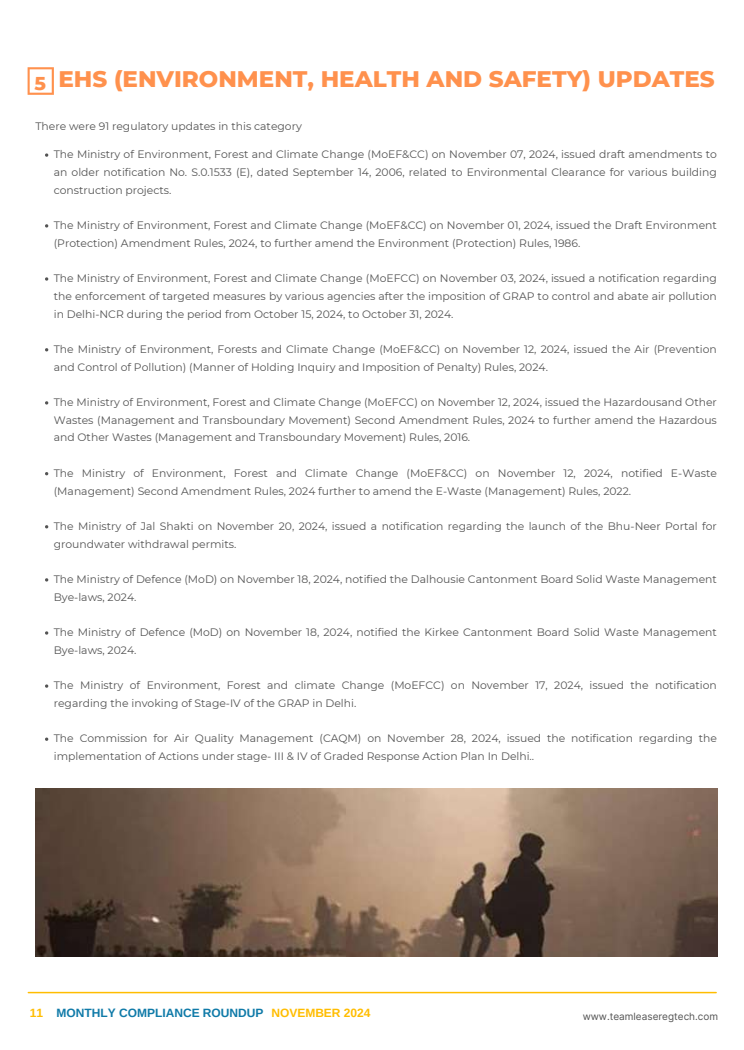
<style>
.page{position:relative;width:744px;height:1050px;background:#fff}
.page>*{position:absolute;margin:0;border:0;box-sizing:border-box;transform-origin:0 0}
.t1{font:800 23px "Montserrat";color:#ff914d}
.t2{font:700 12px "Arimo";color:#0f7aa8}
.t3{font:10.8px/17.7px "Montserrat";color:#545454}
.t4{font:10px "Inter";color:#545454}
.s1{color:#ffbd00}
</style>
<div class="page">
<hr style="left:28px;top:992px;width:688px;height:1px;background:#ffbd00">
<svg style="left:28px;top:67px;width:26px;height:28px"></svg>
<img style="left:35px;top:789px;width:682px;height:167px">
<svg style="left:45px;top:153px;width:3px;height:4px"></svg>
<svg style="left:45px;top:224px;width:3px;height:4px"></svg>
<svg style="left:45px;top:277px;width:3px;height:4px"></svg>
<svg style="left:45px;top:401px;width:3px;height:4px"></svg>
<svg style="left:45px;top:578px;width:3px;height:4px"></svg>
<svg style="left:45px;top:631px;width:3px;height:4px"></svg>
<svg style="left:45px;top:684px;width:3px;height:4px"></svg>
<h1 class="t1" style="left:34px;top:65px;width:682px"><sub>5</sub> EHS (ENVIRONMENT, HEALTH AND SAFETY) UPDATES</h1>
<p class="t3" style="left:35px;top:117px;width:268px">There were 91 regulatory updates in this category</p>
<p class="t3" style="left:54px;top:146px;width:665px;text-align:justify">The Ministry of Environment, Forest and Climate Change (MoEF&amp;CC) on November 07, 2024, issued draft amendments to an older notification No. S.0.1533 (E), dated September 14, 2006, related to Environmental Clearance for various building construction projects.</p>
<p class="t3" style="left:54px;top:216px;width:665px">The Ministry of Environment, Forest and Climate Change (MoEF&amp;CC) on November 01, 2024, issued the Draft Environment (Protection) Amendment Rules, 2024, to further amend the Environment (Protection) Rules, 1986.</p>
<p class="t3" style="left:54px;top:269px;width:665px;text-align:justify">The Ministry of Environment, Forest and Climate Change (MoEFCC) on November 03, 2024, issued a notification regarding the enforcement of targeted measures by various agencies after the imposition of GRAP to control and abate air pollution in Delhi-NCR during the period from October 15, 2024, to October 31, 2024.</p>
<p class="t3" style="left:54px;top:340px;width:665px">The Ministry of Environment, Forests and Climate Change (MoEF&amp;CC) on November 12, 2024, issued the Air (Prevention and Control of Pollution) (Manner of Holding Inquiry and Imposition of Penalty) Rules, 2024.</p>
<p class="t3" style="left:54px;top:393px;width:665px;text-align:justify">The Ministry of Environment, Forest and Climate Change (MoEFCC) on November 12, 2024, issued the Hazardousand Other Wastes (Management and Transboundary Movement) Second Amendment Rules, 2024 to further amend the Hazardous and Other Wastes (Management and Transboundary Movement) Rules, 2016.</p>
<p class="t3" style="left:54px;top:464px;width:665px">The Ministry of Environment, Forest and Climate Change (MoEF&amp;CC) on November 12, 2024, notified E-Waste (Management) Second Amendment Rules, 2024 further to amend the E-Waste (Management) Rules, 2022.</p>
<p class="t3" style="left:54px;top:517px;width:665px">The Ministry of Jal Shakti on November 20, 2024, issued a notification regarding the launch of the Bhu-Neer Portal for groundwater withdrawal permits.</p>
<p class="t3" style="left:54px;top:570px;width:665px">The Ministry of Defence (MoD) on November 18, 2024, notified the Dalhousie Cantonment Board Solid Waste Management<br>Bye-laws, 2024.</p>
<p class="t3" style="left:54px;top:623px;width:665px">The Ministry of Defence (MoD) on November 18, 2024, notified the Kirkee Cantonment Board Solid Waste Management<br>Bye-laws, 2024.</p>
<p class="t3" style="left:54px;top:677px;width:665px">The Ministry of Environment, Forest and climate Change (MoEFCC) on November 17, 2024, issued the notification regarding the invoking of Stage-IV of the GRAP in Delhi.</p>
<p class="t3" style="left:54px;top:730px;width:665px">The Commission for Air Quality Management (CAQM) on November 28, 2024, issued the notification regarding the implementation of Actions under stage- III &amp; IV of Graded Response Action Plan In Delhi..</p>
<p class="t2" style="left:30px;top:1006px;width:342px"><span class="s1">11</span> MONTHLY COMPLIANCE ROUNDUP <span class="s1">NOVEMBER 2024</span></p>
<p class="t4" style="left:583px;top:1010px;width:137px">www.teamleaseregtech.com</p>
</div>
